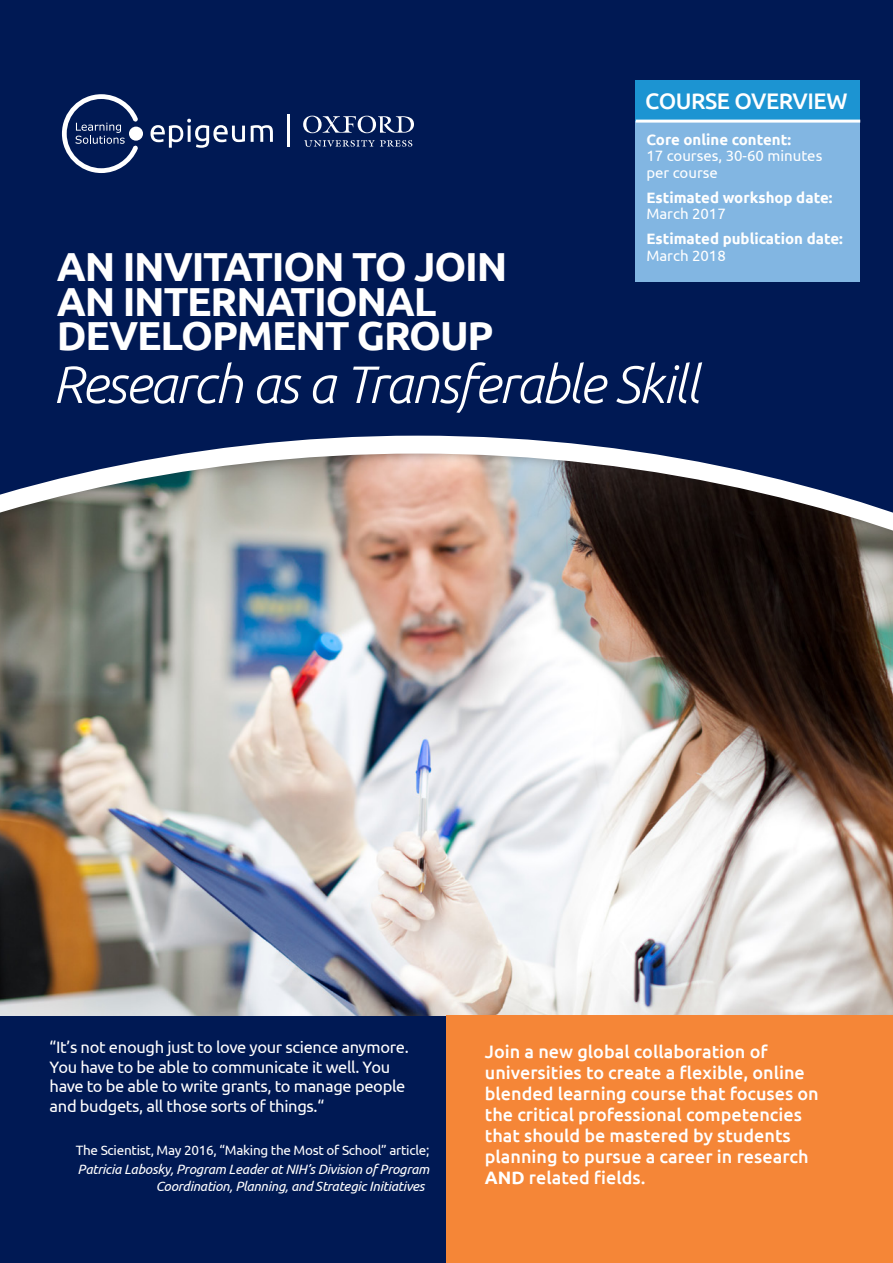
<style>
.page{position:relative;width:893px;height:1263px;background:#fff}
.page>*{position:absolute;margin:0;border:0;box-sizing:border-box;transform-origin:0 0}
.t1{font:italic 300 52.5px "Ubuntu";letter-spacing:-.03em;color:#fff}
.t2{font:700 40.5px/34.5px "Ubuntu";letter-spacing:-.03em;color:#fff}
.t3{font:500 22.5px "Ubuntu";letter-spacing:-.02em;color:#fff}
.t4{font:500 18px/21px "Ubuntu";color:#fff}
.t5{font:16.5px/19.5px "Ubuntu";letter-spacing:-.02em;color:#fff}
.List_Paragraph{font:700 15px/16.5px "Ubuntu";color:#fff}
.List_Paragraph-2{font:15px/16.5px "Ubuntu";color:#fff}
.t6{font:italic 13.5px "Ubuntu";letter-spacing:-.02em;color:#fff}
.t7{font:13.5px "Ubuntu";letter-spacing:-.02em;color:#fff}
.s1{font-weight:700}
.s2{font-weight:400}
</style>
<div class="page">
<img style="left:0;top:612px;width:893px;height:403px">
<svg style="left:0;top:585px;width:893px;height:18px;background:#7c7672"></svg>
<svg style="left:0;top:0;width:893px;height:585px;background:#23345f"></svg>
<div style="left:0;top:1016px;width:893px;height:247px;background:#001954"></div>
<div style="left:446px;top:1015px;width:447px;height:248px;background:#f58637"></div>
<svg style="left:303px;top:116px;width:111px;height:31px;background:#384b79"></svg>
<hr style="left:287px;top:114px;width:3px;height:33px;background:#fff">
<div style="left:129px;top:127px;width:14px;height:14px;background:#fff;border-radius:50%"></div>
<svg style="left:151px;top:119px;width:94px;height:29px"></svg>
<svg style="left:251px;top:125px;width:22px;height:17px"></svg>
<svg style="left:62px;top:94px;width:76px;height:79px"></svg>
<div style="left:636px;top:88px;width:224px;height:193px;background:#82b6e2"></div>
<div style="left:636px;top:80px;width:224px;height:41px;background:#1c94d2"></div>
<hr style="left:636px;top:120px;width:224px;height:3px;background:#fff">
<p class="t2" style="left:57px;top:249px;width:452px">AN INVITATION TO JOIN<br>AN INTERNATIONAL<br>DEVELOPMENT GROUP</p>
<p class="t3" style="left:645px;top:87px;width:204px">COURSE OVERVIEW</p>
<p class="List_Paragraph-2" style="left:646px;top:131px;width:178px"><span class="s1">Core online content:<br></span>17 courses, 30-60 minutes per course</p>
<p class="List_Paragraph" style="left:646px;top:189px;width:188px">Estimated workshop date:<br><span class="s2">March 2017</span></p>
<p class="List_Paragraph" style="left:646px;top:230px;width:198px">Estimated publication date:<br><span class="s2">March 2018</span></p>
<p class="t1" style="left:53px;top:353px;width:648px">Research as a Transferable Skill</p>
<p class="t5" style="left:50px;top:1037px;width:361px">“It’s not enough just to love your science anymore.<br>You have to be able to communicate it well. You have to be able to write grants, to manage people and budgets, all those sorts of things.“</p>
<p class="t7" style="left:76px;top:1142px;width:355px">The Scientist, May 2016, “Making the Most of School” article;</p>
<p class="t6" style="left:78px;top:1160px;width:353px">Patricia Labosky, Program Leader at NIH’s Division of Program</p>
<p class="t6" style="left:156px;top:1178px;width:270px">Coordination, Planning, and Strategic Initiatives</p>
<p class="t4" style="left:485px;top:1040px;width:335px">Join a new global collaboration of universities to create a flexible, online blended learning course that focuses on the critical professional competencies that should be mastered by students planning to pursue a career in research <span class="s1">AND</span> related fields.</p>
</div>
